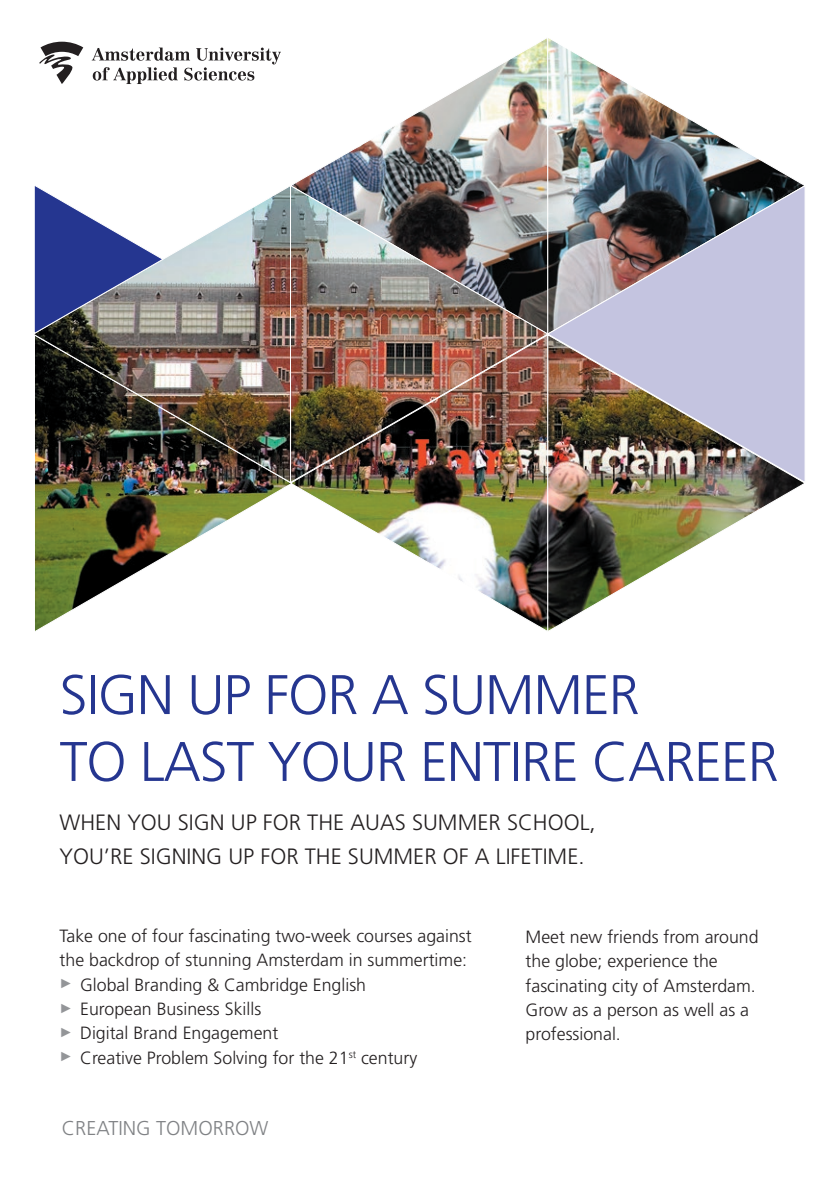
<style>
.page{position:relative;width:840px;height:1191px;background:#fff}
.page>*{position:absolute;margin:0;border:0;box-sizing:border-box;transform-origin:0 0}
.t1{font:300 55.8px/66.8px "Frutiger";letter-spacing:-.02em;color:#253690}
.t2{font:300 22.2px/33.6px "Frutiger";color:#231f20}
.t3{font:300 20px "Frutiger";color:#808285}
.t4{font:300 17.8px/24.4px "Frutiger";color:#231f20}
.s1{font-family:"Arial";font-weight:400;font-size:13.2px;color:#939598}
</style>
<div class="page">
<img style="left:294px;top:39px;width:252px;height:145px">
<img style="left:293px;top:483px;width:253px;height:148px">
<img style="left:546px;top:38px;width:255px;height:146px">
<img style="left:546px;top:483px;width:258px;height:148px">
<img style="left:549px;top:184px;width:256px;height:299px">
<img style="left:291px;top:184px;width:258px;height:299px">
<img style="left:35px;top:333px;width:258px;height:299px">
<img style="left:34px;top:186px;width:257px;height:297px">
<svg style="left:39px;top:42px;width:44px;height:42px"></svg>
<svg style="left:92px;top:48px;width:189px;height:36px"></svg>
<svg style="left:34px;top:185px;width:130px;height:149px"></svg>
<h1 class="t1" style="left:60px;top:661px;width:720px">SIGN UP FOR A SUMMER<br>TO LAST YOUR ENTIRE CAREER</h1>
<p class="t2" style="left:60px;top:805px;width:537px">WHEN YOU SIGN UP FOR THE AUAS SUMMER SCHOOL,<br>YOU’RE SIGNING UP FOR THE SUMMER OF A LIFETIME.</p>
<p class="t4" style="left:60px;top:923px;width:413px">Take one of four fascinating two-week courses against the backdrop of stunning Amsterdam in summertime: <span class="s1">►</span> Global Branding &amp; Cambridge English<br><span class="s1">►</span> European Business Skills<br><span class="s1">►</span> Digital Brand Engagement<br><span class="s1">►</span> Creative Problem Solving for the 21<sup>st</sup> century</p>
<p class="t4" style="left:525px;top:924px;width:234px">Meet new friends from around the globe; experience the fascinating city of Amsterdam.<br>Grow as a person as well as a professional.</p>
<p class="t3" style="left:62px;top:1116px;width:208px">CREATING TOMORROW</p>
</div>
